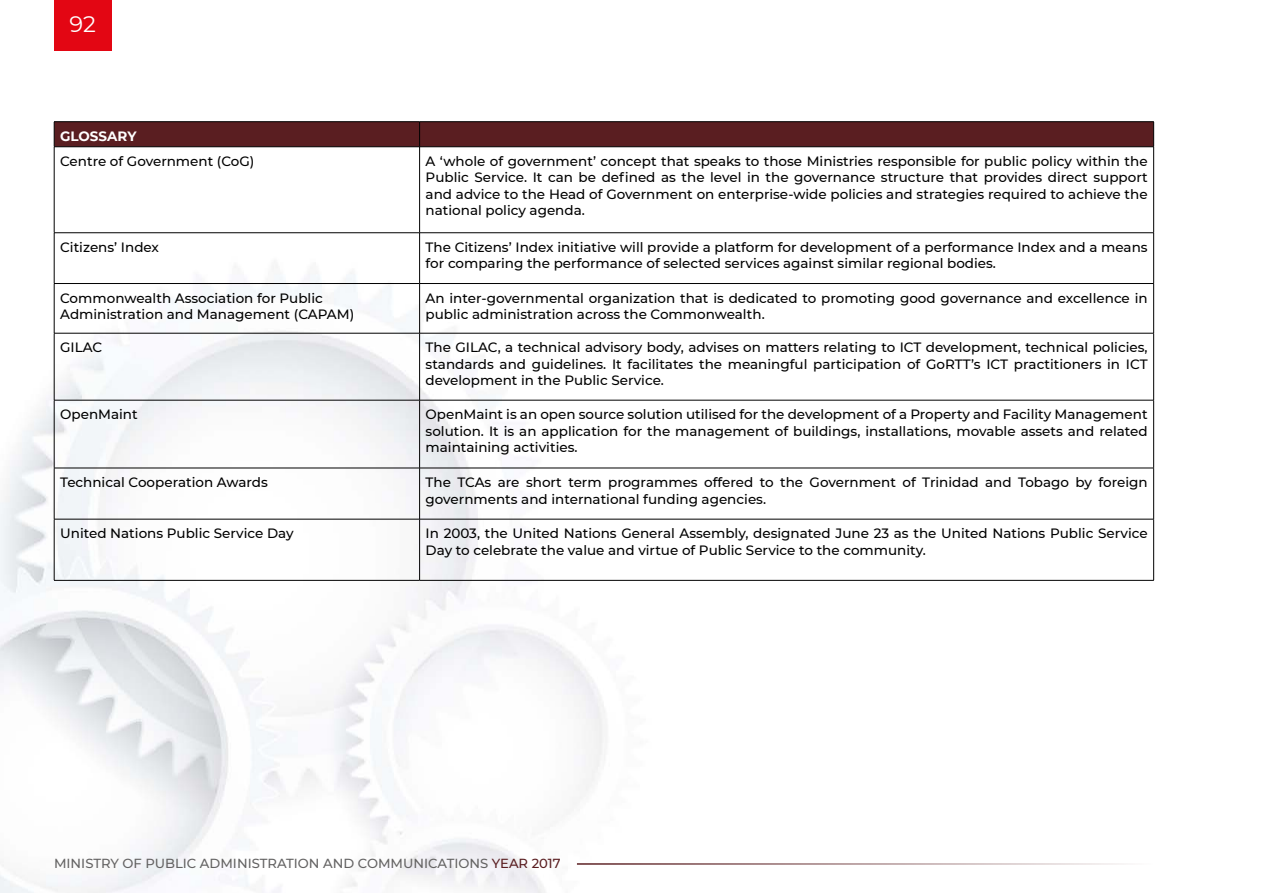
<style>
.page{position:relative;width:1263px;height:893px;background:#fff}
.page>*{position:absolute;margin:0;border:0;box-sizing:border-box;transform-origin:0 0}
.t1{font:22.5px "Montserrat";color:#fff}
.t2{font:500 13.5px/16.5px "Montserrat";color:#000}
.t3{font:700 13.5px "Montserrat";color:#fff}
.t4{font:500 13.2px "Montserrat";color:#646363}
.s1{color:#5a1e21}
</style>
<div class="page">
<img style="left:0;top:122px;width:1155px;height:771px">
<div style="left:54px;top:0;width:58px;height:51px;background:#e30613"></div>
<hr style="left:577px;top:863px;width:576px;height:2px;background:#5a1e21">
<hr style="left:54px;top:121px;width:366px;height:1px;background:#000">
<hr style="left:420px;top:121px;width:734px;height:1px;background:#000">
<svg style="left:54px;top:122px;width:1100px;height:25px"></svg>
<hr style="left:54px;top:147px;width:366px;height:1px;background:#000">
<hr style="left:54px;top:147px;width:1px;height:86px;background:#000">
<hr style="left:420px;top:147px;width:734px;height:1px;background:#000">
<hr style="left:419px;top:147px;width:1px;height:86px;background:#000">
<hr style="left:1153px;top:147px;width:1px;height:86px;background:#000">
<hr style="left:54px;top:232px;width:366px;height:1px;background:#000">
<hr style="left:54px;top:233px;width:1px;height:50px;background:#000">
<hr style="left:420px;top:232px;width:734px;height:1px;background:#000">
<hr style="left:419px;top:233px;width:1px;height:50px;background:#000">
<hr style="left:1153px;top:233px;width:1px;height:50px;background:#000">
<hr style="left:54px;top:283px;width:366px;height:1px;background:#000">
<hr style="left:54px;top:284px;width:1px;height:49px;background:#000">
<hr style="left:420px;top:283px;width:734px;height:1px;background:#000">
<hr style="left:419px;top:284px;width:1px;height:49px;background:#000">
<hr style="left:1153px;top:284px;width:1px;height:49px;background:#000">
<hr style="left:54px;top:333px;width:366px;height:1px;background:#000">
<hr style="left:54px;top:333px;width:1px;height:67px;background:#000">
<hr style="left:420px;top:333px;width:734px;height:1px;background:#000">
<hr style="left:419px;top:333px;width:1px;height:67px;background:#000">
<hr style="left:1153px;top:333px;width:1px;height:67px;background:#000">
<hr style="left:54px;top:400px;width:366px;height:1px;background:#000">
<hr style="left:54px;top:400px;width:1px;height:68px;background:#000">
<hr style="left:420px;top:400px;width:734px;height:1px;background:#000">
<hr style="left:419px;top:400px;width:1px;height:68px;background:#000">
<hr style="left:1153px;top:400px;width:1px;height:68px;background:#000">
<hr style="left:54px;top:468px;width:366px;height:1px;background:#000">
<hr style="left:54px;top:468px;width:1px;height:51px;background:#000">
<hr style="left:420px;top:468px;width:734px;height:1px;background:#000">
<hr style="left:419px;top:468px;width:1px;height:51px;background:#000">
<hr style="left:1153px;top:468px;width:1px;height:51px;background:#000">
<hr style="left:54px;top:519px;width:366px;height:1px;background:#000">
<hr style="left:54px;top:519px;width:1px;height:61px;background:#000">
<hr style="left:420px;top:519px;width:734px;height:1px;background:#000">
<hr style="left:419px;top:519px;width:1px;height:61px;background:#000">
<hr style="left:1153px;top:519px;width:1px;height:61px;background:#000">
<hr style="left:54px;top:580px;width:366px;height:1px;background:#000">
<hr style="left:420px;top:580px;width:734px;height:1px;background:#000">
<h1 class="t1" style="left:70px;top:8px;width:28px">92</h1>
<p class="t3" style="left:60px;top:126px;width:78px">GLOSSARY</p>
<p class="t2" style="left:60px;top:152px;width:196px">Centre of Government (CoG)</p>
<p class="t2" style="left:426px;top:152px;width:723px;text-align:justify">A ‘whole of government’ concept that speaks to those Ministries responsible for public policy within the Public Service. It can be defined as the level in the governance structure that provides direct support and advice to the Head of Government on enterprise-wide policies and strategies required to achieve the national policy agenda.</p>
<p class="t2" style="left:60px;top:238px;width:100px">Citizens’ Index</p>
<p class="t2" style="left:426px;top:238px;width:723px">The Citizens’ Index initiative will provide a platform for development of a performance Index and a means for comparing the performance of selected services against similar regional bodies.</p>
<p class="t2" style="left:60px;top:289px;width:296px">Commonwealth Association for Public<br>Administration and Management (CAPAM)</p>
<p class="t2" style="left:426px;top:289px;width:723px">An inter-governmental organization that is dedicated to promoting good governance and excellence in public administration across the Commonwealth.</p>
<p class="t2" style="left:60px;top:339px;width:44px">GILAC</p>
<p class="t2" style="left:426px;top:339px;width:723px;text-align:justify">The GILAC, a technical advisory body, advises on matters relating to ICT development, technical policies, standards and guidelines. It facilitates the meaningful participation of GoRTT’s ICT practitioners in ICT development in the Public Service.</p>
<p class="t2" style="left:60px;top:406px;width:79px">OpenMaint</p>
<p class="t2" style="left:426px;top:406px;width:723px;text-align:justify">OpenMaint is an open source solution utilised for the development of a Property and Facility Management solution. It is an application for the management of buildings, installations, movable assets and related maintaining activities.</p>
<p class="t2" style="left:60px;top:473px;width:209px">Technical Cooperation Awards</p>
<p class="t2" style="left:426px;top:473px;width:723px">The TCAs are short term programmes offered to the Government of Trinidad and Tobago by foreign governments and international funding agencies.</p>
<p class="t2" style="left:60px;top:525px;width:235px">United Nations Public Service Day</p>
<p class="t2" style="left:426px;top:525px;width:723px">In 2003, the United Nations General Assembly, designated June 23 as the United Nations Public Service<br>Day to celebrate the value and virtue of Public Service to the community.</p>
<p class="t4" style="left:54px;top:854px;width:508px">MINISTRY OF PUBLIC ADMINISTRATION AND COMMUNICATIONS <span class="s1">YEAR 2017</span></p>
</div>
